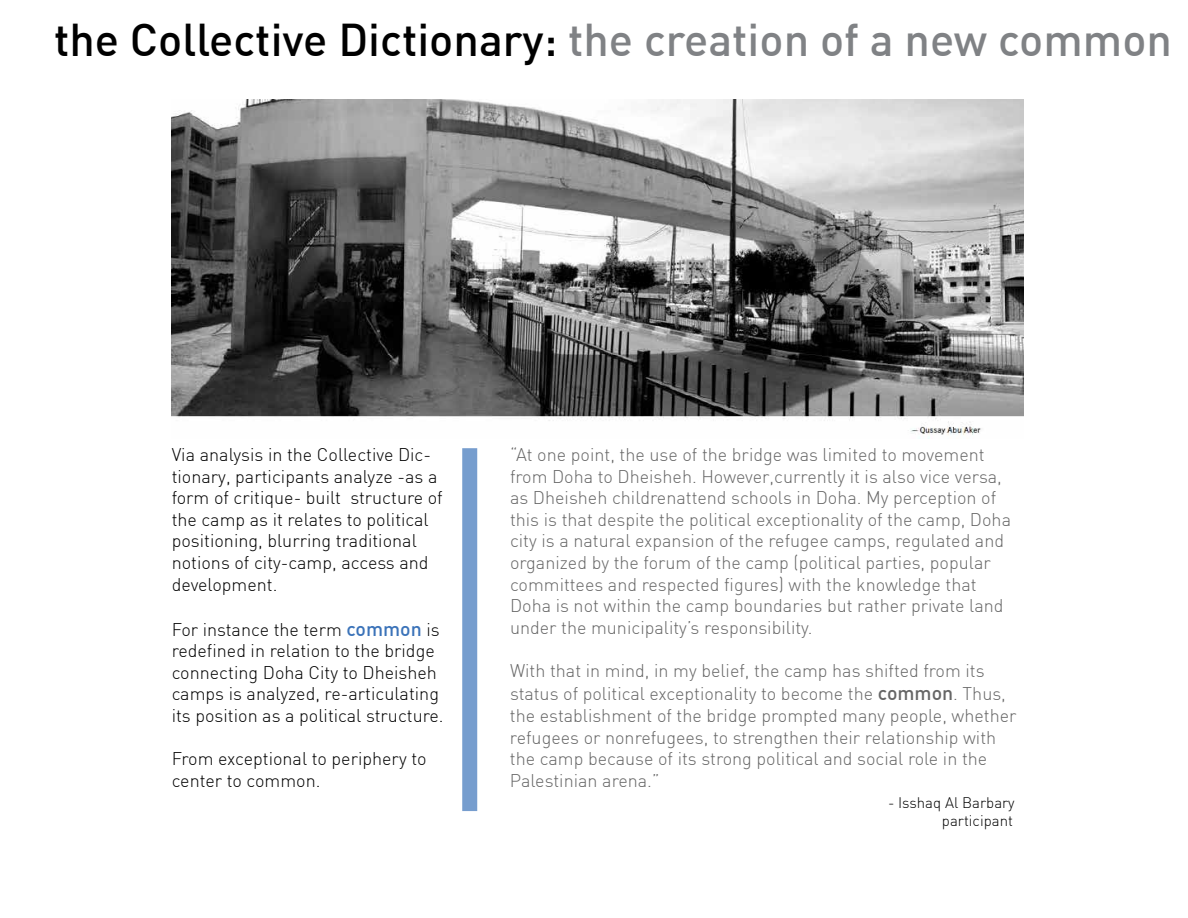
<style>
.page{position:relative;width:1188px;height:918px;background:#fff}
.page>*{position:absolute;margin:0;border:0;box-sizing:border-box;transform-origin:0 0}
.t1{font:500 45px "DIN";color:#000}
.t2{font:300 18px/21.6px "DIN";color:#666}
.t3{font:300 18px/21.6px "DIN";color:#000}
.t4{font:300 15px/18px "DIN";color:#000;text-align:right}
.s1{color:#808285}
.s2{font-weight:500;font-size:19.5px;color:#3b73b9}
.s3{font-weight:500;font-size:19.5px}
</style>
<div class="page">
<img style="left:172px;top:99px;width:852px;height:339px">
<div style="left:462px;top:448px;width:15px;height:363px;background:#769dce"></div>
<h1 class="t1" style="left:54px;top:11px;width:1120px">the Collective Dictionary: <span class="s1">the creation of a new common</span></h1>
<p class="t3" style="left:172px;top:444px;width:273px">Via analysis in the Collective Dic&shy;tionary, participants analyze -as a form of critique- built structure of the camp as it relates to political positioning, blurring traditional notions of city-camp, access and development.</p>
<p class="t3" style="left:172px;top:618px;width:274px">For instance the term <span class="s2">common</span> is redefined in relation to the bridge connecting Doha City to Dheisheh camps is analyzed, re-articulating its position as a political structure.</p>
<p class="t3" style="left:172px;top:748px;width:256px">From exceptional to periphery to center to common.</p>
<p class="t2" style="left:510px;top:444px;width:503px">“At one point, the use of the bridge was limited to movement from Doha to Dheisheh. However,currently it is also vice versa, as Dheisheh childrenattend schools in Doha. My perception of this is that despite the political exceptionality of the camp, Doha city is a natural expansion of the refugee camps, regulated and organized by the forum of the camp (political parties, popular committees and respected figures) with the knowledge that Doha is not within the camp boundaries but rather private land under the municipality’s responsibility.</p>
<p class="t2" style="left:510px;top:659px;width:497px;line-height:23.4px">With that in mind, in my belief, the camp has shifted from its status of political exceptionality to become the <span class="s3">common</span>. Thus,</p>
<p class="t2" style="left:510px;top:705px;width:508px">the establishment of the bridge prompted many people, whether refugees or nonrefugees, to strengthen their relationship with the camp because of its strong political and social role in the Palestinian arena.”</p>
<p class="t4" style="left:888px;top:794px;width:128px">- Isshaq Al Barbary participant</p>
</div>
